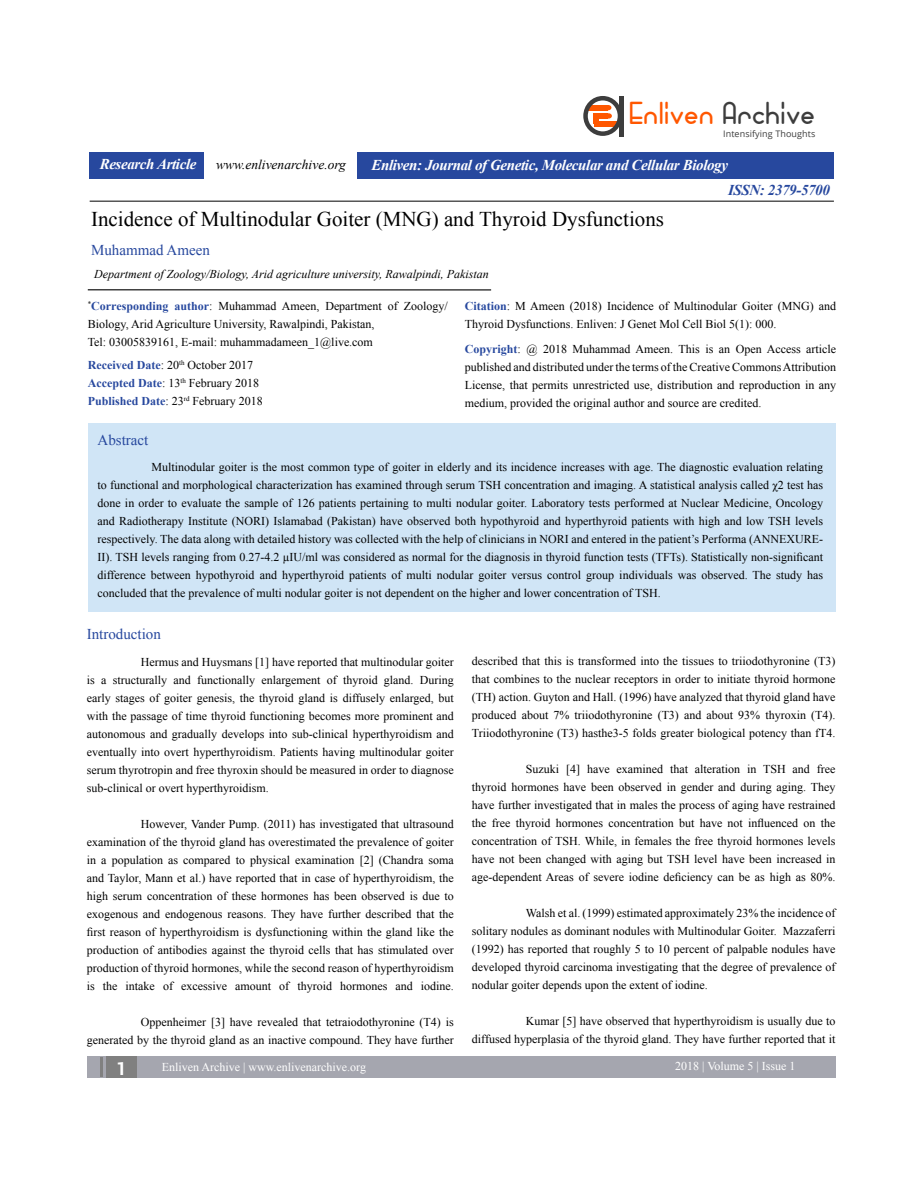
<style>
.page{position:relative;width:918px;height:1185px;background:#fff}
.page>*{position:absolute;margin:0;border:0;box-sizing:border-box;transform-origin:0 0}
.t1{font:900 33px "Bowhouse";letter-spacing:.005em;color:#ff5700}
.t2{font:21px "Times New Roman";color:#000101}
.t3{font:700 18px "Roboto";color:#fff}
.t4{font:italic 700 15px "Times New Roman";letter-spacing:-.025em;color:#fff}
.t5{font:15px "Times New Roman";color:#27489e}
.t6{font:italic 700 15px "Times New Roman";letter-spacing:-.025em;color:#27489e}
.t7{font:italic 13.5px "Times New Roman";color:#000}
.t8{font:12px/18px "Times New Roman";color:#000101;text-align:justify}
.t9{font:12px/18px "Times New Roman";color:#000}
.t10{font:italic 12px "Times New Roman";color:#000}
.t11{font:12px "Times New Roman";color:#fff}
.t12{font:9px "Open Sans";letter-spacing:.01em;color:#3d3d3d}
.s1{color:#3d3d3d}
.s2{font-weight:700;color:#27489e}
</style>
<div class="page">
<hr style="left:90px;top:201px;width:744px;height:1px;background:#000">
<hr style="left:88px;top:289px;width:403px;height:1px;background:#000">
<div style="left:90px;top:152px;width:744px;height:27px;background:#27489e"></div>
<div style="left:204px;top:150px;width:153px;height:33px;background:#fff"></div>
<div style="left:87px;top:1056px;width:749px;height:21px;background:#a5a6af"></div>
<hr style="left:100px;top:1057px;width:3px;height:20px;background:#808080">
<div style="left:106px;top:1056px;width:31px;height:21px;background:#808080"></div>
<div style="left:88px;top:423px;width:748px;height:189px;background:#d0e5f6"></div>
<div style="left:583px;top:96px;width:39px;height:40px;border:4px solid #3d3d3d;border-radius:50%"></div>
<hr style="left:620px;top:96px;width:4px;height:41px;background:#3d3d3d">
<svg style="left:588px;top:105px;width:30px;height:22px"></svg>
<div style="left:605px;top:113px;width:7px;height:6px;background:#ff5700;border-radius:50%"></div>
<h1 class="t1" style="left:630px;top:94px;width:188px">Enliven <span class="s1">Archive</span></h1>
<p class="t12" style="left:723px;top:128px;width:94px">Intensifying Thoughts</p>
<p class="t4" style="left:100px;top:154px;width:98px">Research Article</p>
<p class="t4" style="left:371px;top:154px;width:358px">Enliven: Journal of Genetic, Molecular and Cellular Biology</p>
<p class="t6" style="left:728px;top:180px;width:103px">ISSN: 2379-5700</p>
<p class="t7" style="left:216px;top:155px;width:131px">www.enlivenarchive.org</p>
<h2 class="t2" style="left:91px;top:204px;width:574px">Incidence of Multinodular Goiter (MNG) and Thyroid Dysfunctions</h2>
<p class="t5" style="left:91px;top:239px;width:120px">Muhammad Ameen</p>
<p class="t10" style="left:94px;top:266px;width:396px">Department of Zoology/Biology, Arid agriculture university, Rawalpindi, Pakistan</p>
<p class="t9" style="left:88px;top:296px;width:362px"><sup>*</sup><span class="s2">Corresponding author</span>: Muhammad Ameen, Department of Zoology/<br>Biology, Arid Agriculture University, Rawalpindi, Pakistan,<br>Tel: 03005839161, E-mail: muhammadameen_1@live.com</p>
<p class="t9" style="left:465px;top:296px;width:373px"><span class="s2">Citation</span>: M Ameen (2018) Incidence of Multinodular Goiter (MNG) and<br>Thyroid Dysfunctions. Enliven: J Genet Mol Cell Biol 5(1): 000.</p>
<p class="t9" style="left:465px;top:340px;width:373px;text-align:justify"><span class="s2">Copyright</span>: @ 2018 Muhammad Ameen. This is an Open Access article published and distributed under the terms of the Creative Commons Attribution License, that permits unrestricted use, distribution and reproduction in any medium, provided the original author and source are credited.</p>
<p class="t9" style="left:88px;top:355px;width:177px"><span class="s2">Received Date</span>: 20<sup>th</sup> October 2017<br><span class="s2">Accepted Date</span>: 13<sup>th</sup> February 2018<br><span class="s2">Published Date</span>: 23<sup>rd</sup> February 2018</p>
<p class="t5" style="left:98px;top:429px;width:52px">Abstract</p>
<p class="t9" style="left:98px;top:457px;width:727px;text-align:justify;text-indent:54px">Multinodular goiter is the most common type of goiter in elderly and its incidence increases with age. The diagnostic evaluation relating to functional and morphological characterization has examined through serum TSH concentration and imaging. A statistical analysis called χ2 test has done in order to evaluate the sample of 126 patients pertaining to multi nodular goiter. Laboratory tests performed at Nuclear Medicine, Oncology and Radiotherapy Institute (NORI) Islamabad (Pakistan) have observed both hypothyroid and hyperthyroid patients with high and low TSH levels respectively. The data along with detailed history was collected with the help of clinicians in NORI and entered in the patient’s Performa (ANNEXURE-II). TSH levels ranging from 0.27-4.2 µIU/ml was considered as normal for the diagnosis in thyroid function tests (TFTs). Statistically non-significant difference between hypothyroid and hyperthyroid patients of multi nodular goiter versus control group individuals was observed. The study has concluded that the prevalence of multi nodular goiter is not dependent on the higher and lower concentration of TSH.</p>
<p class="t5" style="left:87px;top:623px;width:76px">Introduction</p>
<p class="t8" style="left:87px;top:652px;width:369px;text-indent:54px">Hermus and Huysmans [1] have reported that multinodular goiter is a structurally and functionally enlargement of thyroid gland. During early stages of goiter genesis, the thyroid gland is diffusely enlarged, but with the passage of time thyroid functioning becomes more prominent and autonomous and gradually develops into sub-clinical hyperthyroidism and eventually into overt hyperthyroidism. Patients having multinodular goiter serum thyrotropin and free thyroxin should be measured in order to diagnose sub-clinical or overt hyperthyroidism.</p>
<p class="t8" style="left:87px;top:814px;width:369px;text-indent:54px">However, Vander Pump. (2011) has investigated that ultrasound examination of the thyroid gland has overestimated the prevalence of goiter in a population as compared to physical examination [2] (Chandra soma and Taylor, Mann et al.) have reported that in case of hyperthyroidism, the high serum concentration of these hormones has been observed is due to exogenous and endogenous reasons. They have further described that the first reason of hyperthyroidism is dysfunctioning within the gland like the production of antibodies against the thyroid cells that has stimulated over production of thyroid hormones, while the second reason of hyperthyroidism is the intake of excessive amount of thyroid hormones and iodine.</p>
<p class="t8" style="left:87px;top:1012px;width:369px;text-align:right">Oppenheimer [3] have revealed that tetraiodothyronine (T4) is<br>generated by the thyroid gland as an inactive compound. They have further</p>
<p class="t8" style="left:472px;top:651px;width:365px">described that this is transformed into the tissues to triiodothyronine (T3) that combines to the nuclear receptors in order to initiate thyroid hormone (TH) action. Guyton and Hall. (1996) have analyzed that thyroid gland have produced about 7% triiodothyronine (T3) and about 93% thyroxin (T4).<br>Triiodothyronine (T3) hasthe3-5 folds greater biological potency than fT4.</p>
<p class="t8" style="left:472px;top:759px;width:365px;text-indent:54px">Suzuki [4] have examined that alteration in TSH and free thyroid hormones have been observed in gender and during aging. They have further investigated that in males the process of aging have restrained the free thyroid hormones concentration but have not influenced on the concentration of TSH. While, in females the free thyroid hormones levels have not been changed with aging but TSH level have been increased in age-dependent Areas of severe iodine deficiency can be as high as 80%.</p>
<p class="t8" style="left:472px;top:903px;width:365px;text-indent:54px">Walsh et al. (1999) estimated approximately 23% the incidence of solitary nodules as dominant nodules with Multinodular Goiter. Mazzaferri (1992) has reported that roughly 5 to 10 percent of palpable nodules have developed thyroid carcinoma investigating that the degree of prevalence of nodular goiter depends upon the extent of iodine.</p>
<p class="t8" style="left:472px;top:1011px;width:365px;text-align:right">Kumar [5] have observed that hyperthyroidism is usually due to<br>diffused hyperplasia of the thyroid gland. They have further reported that it</p>
<h3 class="t3" style="left:116px;top:1056px;width:12px">1</h3>
<p class="t11" style="left:162px;top:1058px;width:206px">Enliven Archive | www.enlivenarchive.org</p>
<p class="t11" style="left:675px;top:1058px;width:122px">2018 | Volume 5 | Issue 1</p>
</div>
